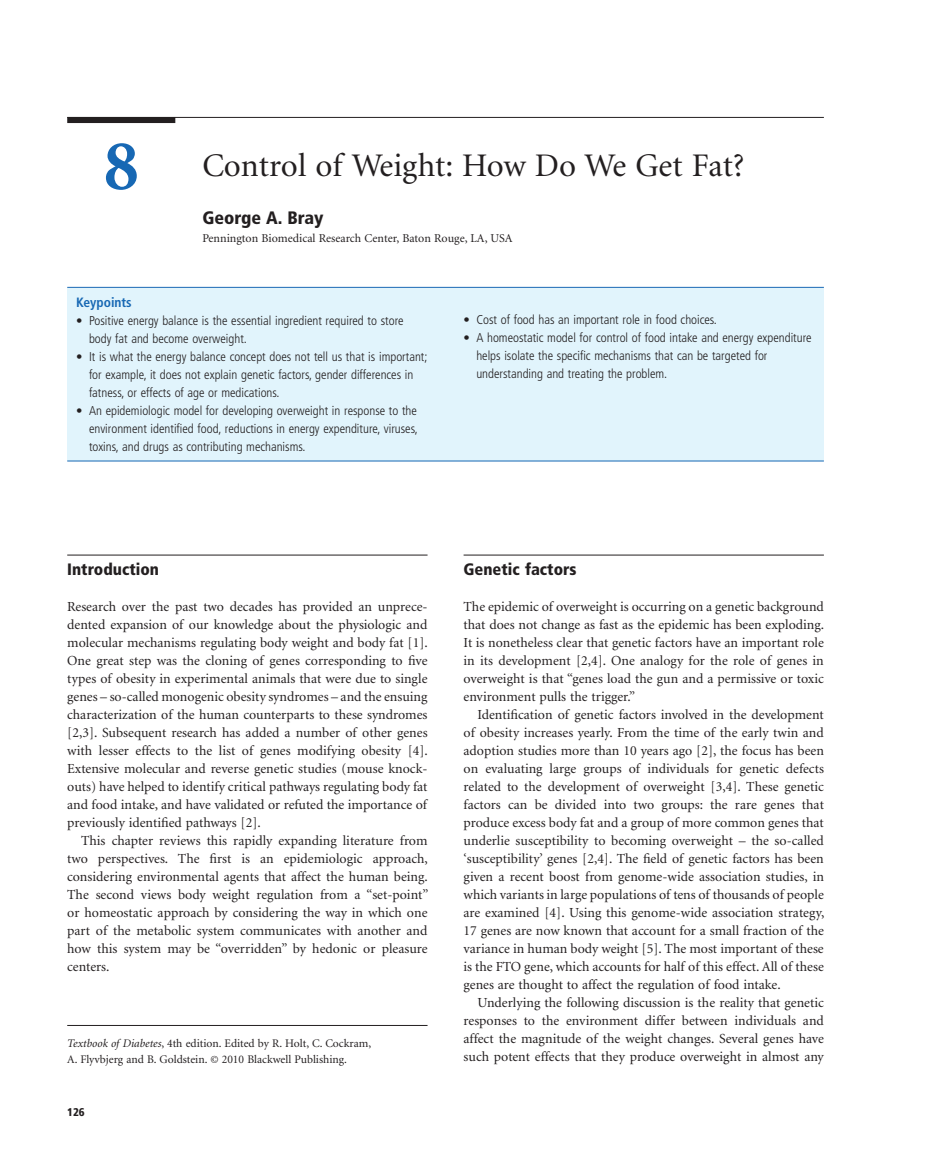
<style>
.page{position:relative;width:932px;height:1174px;background:#fff}
.page>*{position:absolute;margin:0;border:0;box-sizing:border-box;transform-origin:0 0}
.t1{font:700 72px "Minion";color:#1768b4}
.t2{font:33px "Minion";color:#231f20}
.t3{font:900 condensed 18px "Frutiger";color:#231f20}
.t4{font:900 condensed 16.5px "Frutiger";color:#231f20}
.t5{font:13.8px/18px "Minion";color:#231f20;text-align:justify}
.t6{font:700 condensed 13.5px "Frutiger";color:#1768b4}
.t7{font:300 condensed 12.75px/18px "Frutiger";color:#231f20}
.t8{font:12px "Minion";color:#231f20}
.t9{font:11.7px/15.8px "Minion";color:#231f20}
.t10{font:900 condensed 11.25px "Frutiger";color:#231f20}
.s1{font-style:italic}
</style>
<div class="page">
<div style="left:67px;top:117px;width:108px;height:6px;background:#231f20"></div>
<hr style="left:67px;top:117px;width:756px;height:1px;background:#231f20">
<div style="left:67px;top:288px;width:756px;height:172px;background:#e1f4fc"></div>
<hr style="left:67px;top:287px;width:756px;height:1px;background:#1768b4">
<hr style="left:67px;top:460px;width:756px;height:1px;background:#1768b4">
<hr style="left:67px;top:554px;width:360px;height:1px;background:#231f20">
<hr style="left:463px;top:554px;width:360px;height:1px;background:#231f20">
<hr style="left:67px;top:1025px;width:360px;height:1px;background:#231f20">
<h1 class="t1" style="left:104px;top:138px;width:37px">8</h1>
<h2 class="t2" style="left:202px;top:152px;width:543px">Control of Weight: How Do We Get Fat?</h2>
<h3 class="t3" style="left:202px;top:210px;width:123px">George A. Bray</h3>
<p class="t8" style="left:202px;top:233px;width:312px">Pennington Biomedical Research Center, Baton Rouge, LA, USA</p>
<p class="t6" style="left:76px;top:297px;width:57px">Keypoints</p>
<p class="t7" style="left:89px;top:312px;width:316px;text-indent:-13px">• Positive energy balance is the essential ingredient required to store body fat and become overweight.</p>
<p class="t7" style="left:89px;top:348px;width:340px;text-indent:-13px">• It is what the energy balance concept does not tell us that is important; for example, it does not explain genetic factors, gender differences in fatness, or effects of age or medications.</p>
<p class="t7" style="left:89px;top:402px;width:330px;text-align:justify;text-indent:-13px">• An epidemiologic model for developing overweight in response to the environment identified food, reductions in energy expenditure, viruses, toxins, and drugs as contributing mechanisms.</p>
<p class="t7" style="left:463px;top:312px;width:255px">• Cost of food has an important role in food choices.</p>
<p class="t7" style="left:476px;top:330px;width:337px;text-indent:-13px">• A homeostatic model for control of food intake and energy expenditure helps isolate the specific mechanisms that can be targeted for understanding and treating the problem.</p>
<p class="t4" style="left:67px;top:562px;width:93px">Introduction</p>
<p class="t5" style="left:67px;top:598px;width:362px">Research over the past two decades has provided an unprece&shy;dented expansion of our knowledge about the physiologic and molecular mechanisms regulating body weight and body fat [1] .<br>One great step was the cloning of genes corresponding to five types of obesity in experimental animals that were due to single genes – so - called monogenic obesity syndromes – and the ensuing characterization of the human counterparts to these syndromes [2,3] . Subsequent research has added a number of other genes with lesser effects to the list of genes modifying obesity [4] .<br>Extensive molecular and reverse genetic studies (mouse knock&shy;outs) have helped to identify critical pathways regulating body fat and food intake, and have validated or refuted the importance of previously identified pathways [2] .</p>
<p class="t5" style="left:67px;top:832px;width:362px;text-indent:14px">This chapter reviews this rapidly expanding literature from two perspectives. The first is an epidemiologic approach, considering environmental agents that affect the human being.<br>The second views body weight regulation from a “ set - point ” or homeostatic approach by considering the way in which one part of the metabolic system communicates with another and how this system may be “ overridden ” by hedonic or pleasure centers.</p>
<p class="t9" style="left:67px;top:1036px;width:305px"><span class="s1">Textbook of Diabetes</span>, 4th edition. Edited by R. Holt, C. Cockram,<br>A. Flyvbjerg and B. Goldstein. © 2010 Blackwell Publishing.</p>
<p class="t10" style="left:67px;top:1108px;width:19px">126</p>
<p class="t4" style="left:463px;top:562px;width:114px">Genetic f actors</p>
<p class="t5" style="left:463px;top:598px;width:362px">The epidemic of overweight is occurring on a genetic background that does not change as fast as the epidemic has been exploding.<br>It is nonetheless clear that genetic factors have an important role in its development [2,4] . One analogy for the role of genes in overweight is that “ genes load the gun and a permissive or toxic environment pulls the trigger.”</p>
<p class="t5" style="left:463px;top:706px;width:362px;text-indent:14px">Identification of genetic factors involved in the development of obesity increases yearly. From the time of the early twin and adoption studies more than 10 years ago [2] , the focus has been on evaluating large groups of individuals for genetic defects related to the development of overweight [3,4] . These genetic factors can be divided into two groups: the rare genes that produce excess body fat and a group of more common genes that underlie susceptibility to becoming overweight – the so - called ‘ susceptibility ’ genes [2,4] . The field of genetic factors has been given a recent boost from genome - wide association studies, in which variants in large populations of tens of thousands of people are examined [4] . Using this genome - wide association strategy, 17 genes are now known that account for a small fraction of the variance in human body weight [5] . The most important of these is the FTO gene, which accounts for half of this effect. All of these genes are thought to affect the regulation of food intake.</p>
<p class="t5" style="left:463px;top:994px;width:362px;text-indent:14px">Underlying the following discussion is the reality that genetic responses to the environment differ between individuals and affect the magnitude of the weight changes. Several genes have such potent effects that they produce overweight in almost any</p>
</div>
